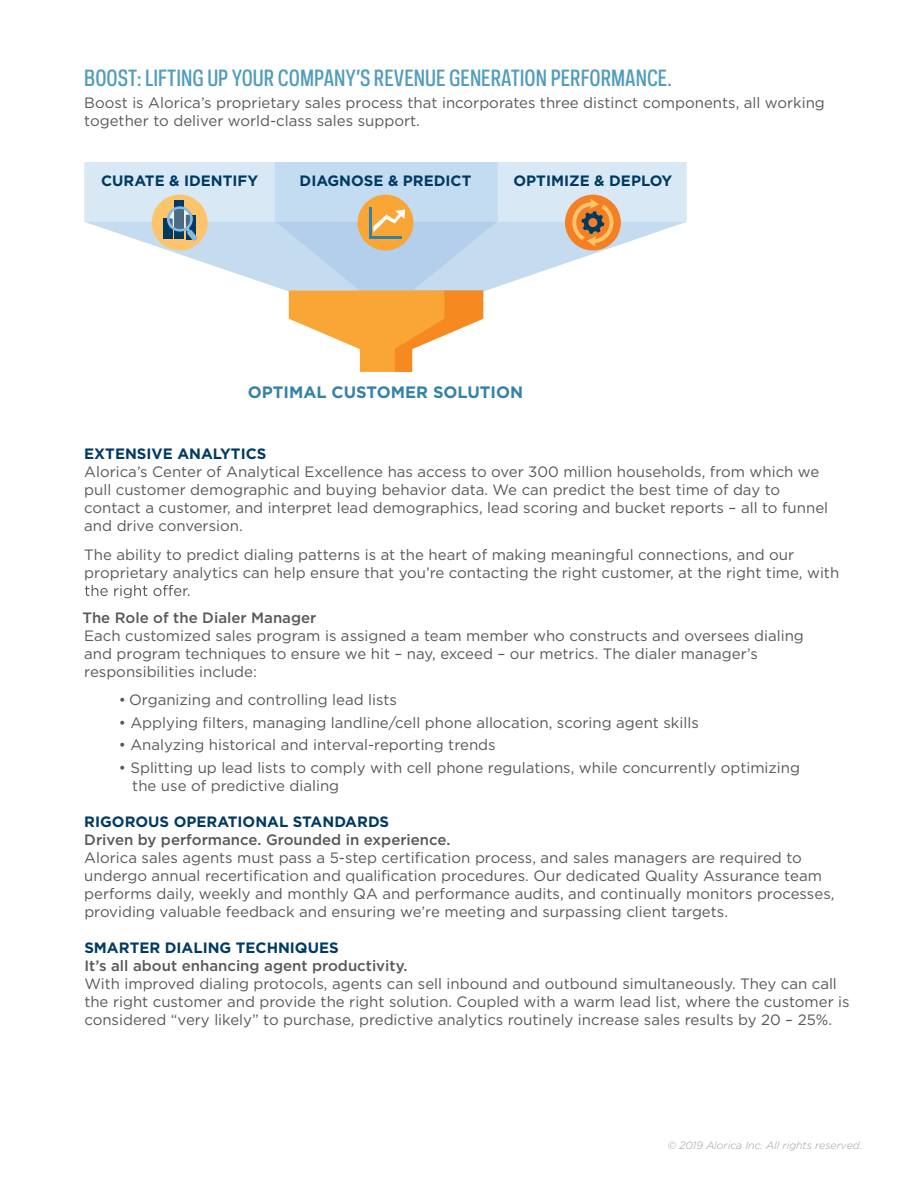
<style>
.page{position:relative;width:918px;height:1188px;background:#fff}
.page>*{position:absolute;margin:0;border:0;box-sizing:border-box;transform-origin:0 0}
.t1{font:500 21px "Polaris Condensed";color:#529cbe}
.t2{font:700 16.5px "Gotham";color:#3482a6}
.t3{font:15px/18px "Gotham";color:#57585a}
.t4{font:700 15px "Gotham";color:#003a62}
.t5{font:500 15px "Gotham";color:#57585a}
.t6{font:italic 300 10.5px "Gotham";color:#9b9da0}
</style>
<div class="page">
<svg style="left:85px;top:585px;width:104px;height:13px"></svg>
<svg style="left:84px;top:162px;width:603px;height:210px"></svg>
<h1 class="t1" style="left:84px;top:64px;width:589px">BOOST: LIFTING UP YOUR COMPANY’S REVENUE GENERATION PERFORMANCE.</h1>
<p class="t3" style="left:84px;top:94px;width:742px">Boost is Alorica’s proprietary sales process that incorporates three distinct components, all working together to deliver world-class sales support.</p>
<p class="t4" style="left:101px;top:171px;width:158px">CURATE &amp; IDENTIFY</p>
<p class="t4" style="left:300px;top:171px;width:173px">DIAGNOSE &amp; PREDICT</p>
<p class="t4" style="left:514px;top:171px;width:160px">OPTIMIZE &amp; DEPLOY</p>
<p class="t2" style="left:248px;top:381px;width:277px">OPTIMAL CUSTOMER SOLUTION</p>
<p class="t4" style="left:84px;top:444px;width:184px">EXTENSIVE ANALYTICS</p>
<p class="t3" style="left:84px;top:463px;width:745px">Alorica’s Center of Analytical Excellence has access to over 300 million households, from which we pull customer demographic and buying behavior data. We can predict the best time of day to contact a customer, and interpret lead demographics, lead scoring and bucket reports – all to funnel and drive conversion.</p>
<p class="t3" style="left:84px;top:545px;width:756px">The ability to predict dialing patterns is at the heart of making meaningful connections, and our proprietary analytics can help ensure that you’re contacting the right customer, at the right time, with</p>
<p class="t5" style="left:82px;top:608px;width:236px">The Role of the Dialer Manager</p>
<p class="t3" style="left:84px;top:626px;width:721px">Each customized sales program is assigned a team member who constructs and oversees dialing and program techniques to ensure we hit – nay, exceed – our metrics. The dialer manager’s responsibilities include:</p>
<p class="t3" style="left:119px;top:691px;width:280px">• Organizing and controlling lead lists</p>
<p class="t3" style="left:119px;top:713px;width:582px">• Applying filters, managing landline/cell phone allocation, scoring agent skills</p>
<p class="t3" style="left:119px;top:736px;width:378px">• Analyzing historical and interval-reporting trends</p>
<p class="t3" style="left:132px;top:758px;width:669px;text-indent:-14px">• Splitting up lead lists to comply with cell phone regulations, while concurrently optimizing the use of predictive dialing</p>
<p class="t4" style="left:84px;top:812px;width:306px">RIGOROUS OPERATIONAL STANDARDS</p>
<p class="t5" style="left:84px;top:830px;width:368px">Driven by performance. Grounded in experience.</p>
<p class="t3" style="left:84px;top:848px;width:752px">Alorica sales agents must pass a 5-step certification process, and sales managers are required to undergo annual recertification and qualification procedures. Our dedicated Quality Assurance team performs daily, weekly and monthly QA and performance audits, and continually monitors processes, providing valuable feedback and ensuring we’re meeting and surpassing client targets.</p>
<p class="t4" style="left:84px;top:938px;width:256px">SMARTER DIALING TECHNIQUES</p>
<p class="t5" style="left:84px;top:956px;width:325px">It’s all about enhancing agent productivity.</p>
<p class="t3" style="left:84px;top:974px;width:767px">With improved dialing protocols, agents can sell inbound and outbound simultaneously. They can call the right customer and provide the right solution. Coupled with a warm lead list, where the customer is considered “very likely” to purchase, predictive analytics routinely increase sales results by 20 – 25%.</p>
<p class="t6" style="left:668px;top:1139px;width:196px">© 2019 Alorica Inc. All rights reserved.</p>
</div>
